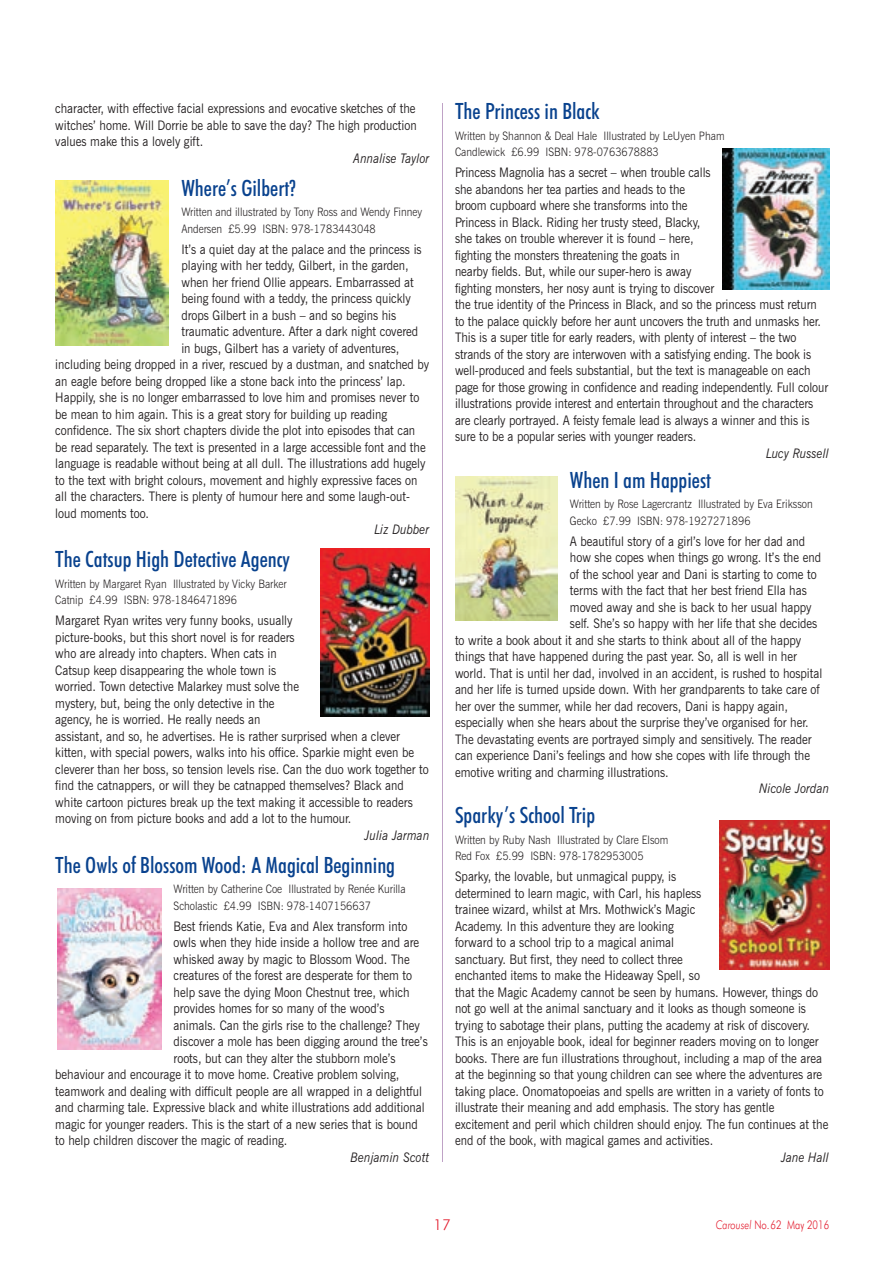
<style>
.page{position:relative;width:893px;height:1263px;background:#fff}
.page>*{position:absolute;margin:0;border:0;box-sizing:border-box;transform-origin:0 0}
.t1{font:500 condensed 22.5px "Futura BT";color:#09428e}
.t2{font:300 15px "Futura BT";color:#e2192b}
.t3{font:13.2px/16.5px "News Gothic BT";color:#231f20;scale:.9 1}
.t4{font:italic 13.2px "News Gothic BT";color:#231f20;scale:.9 1}
.t5{font:300 12px "Futura BT";color:#e2192b;scale:.8 1}
.t6{font:300 11.7px/16.5px "News Gothic BT";color:#231f20;scale:.9 1}
.s1{font-style:italic}
</style>
<div class="page">
<hr style="left:442px;top:104px;width:1px;height:1058px;background:#bfa2c6">
<img style="left:56px;top:180px;width:112px;height:165px">
<img style="left:321px;top:548px;width:108px;height:168px">
<img style="left:58px;top:888px;width:104px;height:161px">
<img style="left:723px;top:149px;width:106px;height:140px">
<img style="left:455px;top:476px;width:103px;height:145px">
<img style="left:719px;top:820px;width:110px;height:149px">
<p class="t3" style="left:55px;top:101px;width:403px;text-align:justify">character, with effective facial expressions and evocative sketches of the witches’ home. Will Dorrie be able to save the day? The high production values make this a lovely gift.</p>
<p class="t4" style="left:353px;top:153px;width:86px">Annalise Taylor</p>
<h1 class="t1" style="left:181px;top:179px;width:116px">Where’s Gilbert?</h1>
<p class="t6" style="left:181px;top:205px;width:269px">Written and illustrated by Tony Ross and Wendy Finney<br>Andersen £5.99 ISBN: 978-1783443048</p>
<p class="t3" style="left:181px;top:242px;width:269px">It’s a quiet day at the palace and the princess is</p>
<p class="t3" style="left:181px;top:258px;width:254px">playing with her teddy, Gilbert, in the garden,</p>
<p class="t3" style="left:181px;top:275px;width:260px">when her friend Ollie appears. Embarrassed at</p>
<p class="t3" style="left:181px;top:291px;width:257px">being found with a teddy, the princess quickly</p>
<p class="t3" style="left:181px;top:308px;width:240px">drops Gilbert in a bush – and so begins his</p>
<p class="t3" style="left:181px;top:324px;width:265px">traumatic adventure. After a dark night covered</p>
<p class="t3" style="left:181px;top:341px;width:244px">in bugs, Gilbert has a variety of adventures,</p>
<p class="t3" style="left:55px;top:357px;width:417px">including being dropped in a river, rescued by a dustman, and snatched by</p>
<p class="t3" style="left:55px;top:374px;width:391px">an eagle before being dropped like a stone back into the princess’ lap.</p>
<p class="t3" style="left:55px;top:390px;width:406px">Happily, she is no longer embarrassed to love him and promises never to</p>
<p class="t3" style="left:55px;top:407px;width:370px">be mean to him again. This is a great story for building up reading</p>
<p class="t3" style="left:55px;top:423px;width:401px">confidence. The six short chapters divide the plot into episodes that can</p>
<p class="t3" style="left:55px;top:440px;width:413px">be read separately. The text is presented in a large accessible font and the</p>
<p class="t3" style="left:55px;top:456px;width:413px">language is readable without being at all dull. The illustrations add hugely</p>
<p class="t3" style="left:55px;top:473px;width:404px">to the text with bright colours, movement and highly expressive faces on</p>
<p class="t3" style="left:55px;top:489px;width:396px">all the characters. There is plenty of humour here and some laugh-out-</p>
<p class="t3" style="left:55px;top:506px;width:106px">loud moments too.</p>
<p class="t4" style="left:374px;top:525px;width:63px">Liz Dubber</p>
<h1 class="t1" style="left:55px;top:550px;width:236px">The Catsup High Detective Agency</h1>
<p class="t6" style="left:55px;top:576px;width:259px">Written by Margaret Ryan Illustrated by Vicky Barker<br>Catnip £4.99 ISBN: 978-1846471896</p>
<p class="t3" style="left:55px;top:613px;width:417px">Margaret Ryan writes very funny books, usually<br>picture-books, but this short novel is for readers<br>who are already into chapters. When cats in<br>Catsup keep disappearing the whole town is<br>worried. Town detective Malarkey must solve the<br>mystery, but, being the only detective in the<br>agency, he is worried. He really needs an<br>assistant, and so, he advertises. He is rather surprised when a clever kitten, with special powers, walks into his office. Sparkie might even be cleverer than her boss, so tension levels rise. Can the duo work together to find the catnappers, or will they be catnapped themselves? Black and white cartoon pictures break up the text making it accessible to readers moving on from picture books and add a lot to the humour.</p>
<p class="t4" style="left:364px;top:830px;width:74px">Julia Jarman</p>
<h1 class="t1" style="left:55px;top:856px;width:341px">The Owls of Blossom Wood: A Magical Beginning</h1>
<p class="t6" style="left:174px;top:882px;width:259px">Written by Catherine Coe Illustrated by Renée Kurilla<br>Scholastic £4.99 ISBN: 978-1407156637</p>
<p class="t3" style="left:174px;top:919px;width:261px">Best friends Katie, Eva and Alex transform into</p>
<p class="t3" style="left:174px;top:935px;width:274px">owls when they hide inside a hollow tree and are</p>
<p class="t3" style="left:174px;top:952px;width:264px">whisked away by magic to Blossom Wood. The</p>
<p class="t3" style="left:174px;top:968px;width:267px">creatures of the forest are desperate for them to</p>
<p class="t3" style="left:174px;top:985px;width:264px">help save the dying Moon Chestnut tree, which</p>
<p class="t3" style="left:174px;top:1001px;width:236px">provides homes for so many of the wood’s</p>
<p class="t3" style="left:174px;top:1018px;width:275px">animals. Can the girls rise to the challenge? They</p>
<p class="t3" style="left:174px;top:1034px;width:284px">discover a mole has been digging around the tree’s</p>
<p class="t3" style="left:174px;top:1051px;width:248px">roots, but can they alter the stubborn mole’s</p>
<p class="t3" style="left:55px;top:1067px;width:384px">behaviour and encourage it to move home. Creative problem solving,</p>
<p class="t3" style="left:55px;top:1084px;width:409px">teamwork and dealing with difficult people are all wrapped in a delightful</p>
<p class="t3" style="left:55px;top:1100px;width:412px">and charming tale. Expressive black and white illustrations add additional</p>
<p class="t3" style="left:55px;top:1117px;width:404px">magic for younger readers. This is the start of a new series that is bound</p>
<p class="t3" style="left:55px;top:1133px;width:260px">to help children discover the magic of reading.</p>
<p class="t4" style="left:350px;top:1152px;width:89px">Benjamin Scott</p>
<h1 class="t1" style="left:455px;top:102px;width:146px">The Princess in Black</h1>
<p class="t6" style="left:455px;top:128px;width:301px">Written by Shannon &amp; Deal Hale Illustrated by LeUyen Pham<br>Candlewick £6.99 ISBN: 978-0763678883</p>
<p class="t3" style="left:455px;top:165px;width:416px">Princess Magnolia has a secret – when trouble calls<br>she abandons her tea parties and heads to the<br>broom cupboard where she transforms into the<br>Princess in Black. Riding her trusty steed, Blacky,<br>she takes on trouble wherever it is found – here,<br>fighting the monsters threatening the goats in<br>nearby fields. But, while our super-hero is away<br>fighting monsters, her nosy aunt is trying to discover<br>the true identity of the Princess in Black, and so the princess must return to the palace quickly before her aunt uncovers the truth and unmasks her.<br>This is a super title for early readers, with plenty of interest – the two strands of the story are interwoven with a satisfying ending. The book is well-produced and feels substantial, but the text is manageable on each page for those growing in confidence and reading independently. Full colour illustrations provide interest and entertain throughout and the characters are clearly portrayed. A feisty female lead is always a winner and this is sure to be a popular series with younger readers.</p>
<p class="t4" style="left:766px;top:448px;width:72px">Lucy Russell</p>
<h1 class="t1" style="left:570px;top:471px;width:143px">When I am Happiest</h1>
<p class="t6" style="left:570px;top:497px;width:271px">Written by Rose Lagercrantz Illustrated by Eva Eriksson<br>Gecko £7.99 ISBN: 978-1927271896</p>
<p class="t3" style="left:570px;top:534px;width:263px">A beautiful story of a girl’s love for her dad and</p>
<p class="t3" style="left:570px;top:550px;width:281px">how she copes when things go wrong. It’s the end</p>
<p class="t3" style="left:570px;top:567px;width:276px">of the school year and Dani is starting to come to</p>
<p class="t3" style="left:570px;top:583px;width:265px">terms with the fact that her best friend Ella has</p>
<p class="t3" style="left:570px;top:600px;width:270px">moved away and she is back to her usual happy</p>
<p class="t3" style="left:570px;top:616px;width:277px">self. She’s so happy with her life that she decides</p>
<p class="t3" style="left:455px;top:633px;width:386px">to write a book about it and she starts to think about all of the happy</p>
<p class="t3" style="left:455px;top:649px;width:381px">things that have happened during the past year. So, all is well in her</p>
<p class="t3" style="left:455px;top:666px;width:410px">world. That is until her dad, involved in an accident, is rushed to hospital</p>
<p class="t3" style="left:455px;top:682px;width:407px">and her life is turned upside down. With her grandparents to take care of</p>
<p class="t3" style="left:455px;top:699px;width:371px">her over the summer, while her dad recovers, Dani is happy again,</p>
<p class="t3" style="left:455px;top:715px;width:394px">especially when she hears about the surprise they’ve organised for her.</p>
<p class="t3" style="left:455px;top:732px;width:398px">The devastating events are portrayed simply and sensitively. The reader</p>
<p class="t3" style="left:455px;top:748px;width:396px">can experience Dani’s feelings and how she copes with life through the</p>
<p class="t3" style="left:455px;top:765px;width:239px">emotive writing and charming illustrations.</p>
<p class="t4" style="left:759px;top:784px;width:79px">Nicole Jordan</p>
<h1 class="t1" style="left:455px;top:806px;width:142px">Sparky’s School Trip</h1>
<p class="t6" style="left:455px;top:832px;width:239px">Written by Ruby Nash Illustrated by Clare Elsom<br>Red Fox £5.99 ISBN: 978-1782953005</p>
<p class="t3" style="left:455px;top:869px;width:416px">Sparky, the lovable, but unmagical puppy, is<br>determined to learn magic, with Carl, his hapless<br>trainee wizard, whilst at Mrs. Mothwick’s Magic<br>Academy. In this adventure they are looking<br>forward to a school trip to a magical animal<br>sanctuary. But first, they need to collect three<br>enchanted items to make the Hideaway Spell, so<br>that the Magic Academy cannot be seen by humans. However, things do not go well at the animal sanctuary and it looks as though someone is trying to sabotage their plans, putting the academy at risk of discovery.<br>This is an enjoyable book, ideal for beginner readers moving on to longer books. There are fun illustrations throughout, including a map of the area at the beginning so that young children can see where the adventures are taking place. Onomatopoeias and spells are written in a variety of fonts to illustrate their meaning and add emphasis. The story has gentle excitement and peril which children should enjoy. The fun continues at the end of the book, with magical games and activities.</p>
<p class="t4" style="left:781px;top:1152px;width:55px">Jane Hall</p>
<p class="t2" style="left:434px;top:1218px;width:19px">17</p>
<p class="t5" style="left:716px;top:1220px;width:143px"><span class="s1">Carousel</span> No.62 May 2016</p>
</div>
